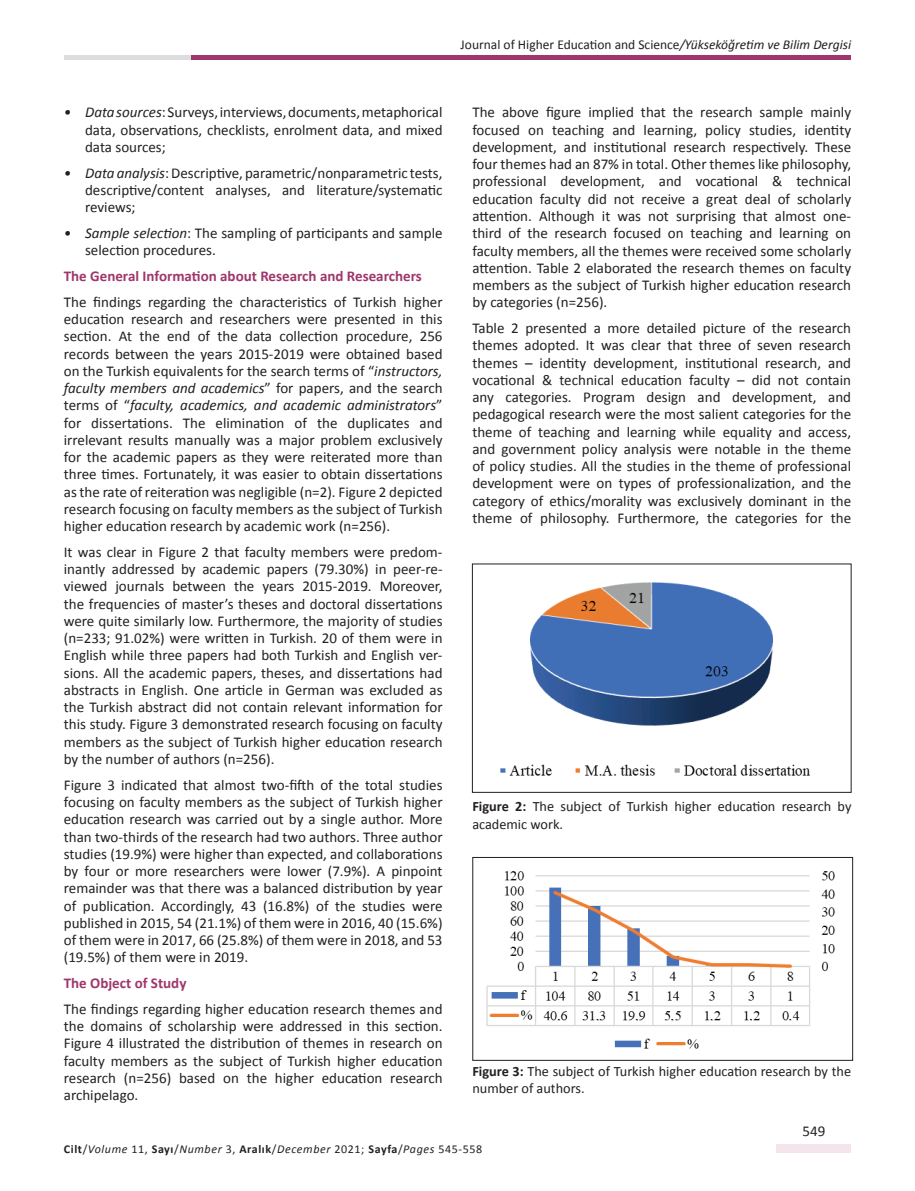
<style>
.page{position:relative;width:915px;height:1191px;background:#fff}
.page>*{position:absolute;margin:0;border:0;box-sizing:border-box;transform-origin:0 0}
.t1{font:15px/17.2px "Calibri";color:#231f20;text-align:justify}
.t2{font:700 15px "Calibri";color:#9f366c}
.t3{font:14.25px/17.2px "Calibri";color:#231f20}
.t4{font:13.5px "Calibri";color:#231f20}
.t5{font:italic 12px "Calibri";letter-spacing:.05em;color:#231f20}
.s1{font-style:italic}
.s2{font-weight:700}
.s3{font-weight:700;font-style:normal}
.s4{font-style:normal}
</style>
<div class="page">
<div style="left:776px;top:1144px;width:74px;height:8px;background:#f3e5eb"></div>
<div style="left:64px;top:55px;width:132px;height:5px;background:#dcdddf"></div>
<div style="left:191px;top:55px;width:659px;height:5px;background:#9f366c"></div>
<img style="left:500px;top:582px;width:310px;height:194px">
<img style="left:486px;top:871px;width:349px;height:178px">
<div style="left:472px;top:857px;width:380px;height:203px;border:1px solid #231f20"></div>
<p class="t4" style="left:460px;top:36px;width:392px">Journal of Higher Education and Science<span class="s1">/Yükseköğretim ve Bilim Dergisi</span></p>
<p class="t1" style="left:85px;top:104px;width:359px;text-indent:-21px"><span class="s1">• Data sources</span>: Surveys, interviews, documents, metaphorical data, observations, checklists, enrolment data, and mixed data sources;</p>
<p class="t1" style="left:85px;top:164px;width:359px;text-indent:-21px"><span class="s1">• Data analysis</span>: Descriptive, parametric/nonparametric tests, descriptive/content analyses, and literature/systematic reviews;</p>
<p class="t1" style="left:85px;top:224px;width:359px;text-indent:-21px"><span class="s1">• Sample selection</span>: The sampling of participants and sample selection procedures.</p>
<p class="t2" style="left:64px;top:266px;width:359px">The General Information about Research and Researchers</p>
<p class="t1" style="left:64px;top:293px;width:380px">The findings regarding the characteristics of Turkish higher education research and researchers were presented in this section. At the end of the data collection procedure, 256 records between the years 2015-2019 were obtained based on the Turkish equivalents for the search terms of “<span class="s1">instructors, faculty members and academics</span>” for papers, and the search terms of “<span class="s1">faculty, academics, and academic administrators</span>” for dissertations. The elimination of the duplicates and irrelevant results manually was a major problem exclusively for the academic papers as they were reiterated more than three times. Fortunately, it was easier to obtain dissertations as the rate of reiteration was negligible (n=2). Figure 2 depicted research focusing on faculty members as the subject of Turkish higher education research by academic work (n=256).</p>
<p class="t1" style="left:64px;top:543px;width:380px">It was clear in Figure 2 that faculty members were predom&shy;inantly addressed by academic papers (79.30%) in peer-re&shy;viewed journals between the years 2015-2019. Moreover, the frequencies of master’s theses and doctoral dissertations were quite similarly low. Furthermore, the majority of studies (n=233; 91.02%) were written in Turkish. 20 of them were in English while three papers had both Turkish and English ver&shy;sions. All the academic papers, theses, and dissertations had abstracts in English. One article in German was excluded as the Turkish abstract did not contain relevant information for this study. Figure 3 demonstrated research focusing on faculty members as the subject of Turkish higher education research by the number of authors (n=256).</p>
<p class="t1" style="left:64px;top:776px;width:380px">Figure 3 indicated that almost two-fifth of the total studies focusing on faculty members as the subject of Turkish higher education research was carried out by a single author. More than two-thirds of the research had two authors. Three author studies (19.9%) were higher than expected, and collaborations by four or more researchers were lower (7.9%). A pinpoint remainder was that there was a balanced distribution by year of publication. Accordingly, 43 (16.8%) of the studies were published in 2015, 54 (21.1%) of them were in 2016, 40 (15.6%) of them were in 2017, 66 (25.8%) of them were in 2018, and 53 (19.5%) of them were in 2019.</p>
<p class="t2" style="left:64px;top:973px;width:124px">The Object of Study</p>
<p class="t1" style="left:64px;top:1000px;width:380px">The findings regarding higher education research themes and the domains of scholarship were addressed in this section.<br>Figure 4 illustrated the distribution of themes in research on faculty members as the subject of Turkish higher education research (n=256) based on the higher education research archipelago.</p>
<p class="t1" style="left:472px;top:104px;width:380px">The above figure implied that the research sample mainly focused on teaching and learning, policy studies, identity development, and institutional research respectively. These four themes had an 87% in total. Other themes like philosophy, professional development, and vocational &amp; technical education faculty did not receive a great deal of scholarly attention. Although it was not surprising that almost one&shy;third of the research focused on teaching and learning on faculty members, all the themes were received some scholarly attention. Table 2 elaborated the research themes on faculty members as the subject of Turkish higher education research by categories (n=256).</p>
<p class="t1" style="left:472px;top:319px;width:380px">Table 2 presented a more detailed picture of the research themes adopted. It was clear that three of seven research themes – identity development, institutional research, and vocational &amp; technical education faculty – did not contain any categories. Program design and development, and pedagogical research were the most salient categories for the theme of teaching and learning while equality and access, and government policy analysis were notable in the theme of policy studies. All the studies in the theme of professional development were on types of professionalization, and the category of ethics/morality was exclusively dominant in the theme of philosophy. Furthermore, the categories for the</p>
<p class="t3" style="left:472px;top:798px;width:380px"><span class="s2">Figure 2:</span> The subject of Turkish higher education research by academic work.</p>
<p class="t3" style="left:472px;top:1063px;width:380px;line-height:16.5px"><span class="s2">Figure 3:</span> The subject of Turkish higher education research by the number of authors.</p>
<p class="t1" style="left:802px;top:1122px;width:24px">549</p>
<p class="t5" style="left:64px;top:1140px;width:419px"><span class="s3">Cilt</span><span class="s4">/</span>Volume <span class="s4">11,</span> <span class="s3">Sayı</span><span class="s4">/</span>Number <span class="s4">3,</span> <span class="s3">Aralık</span><span class="s4">/</span>December <span class="s4">2021;</span> <span class="s3">Sayfa</span><span class="s4">/</span>Pages <span class="s4">545-558</span></p>
</div>
